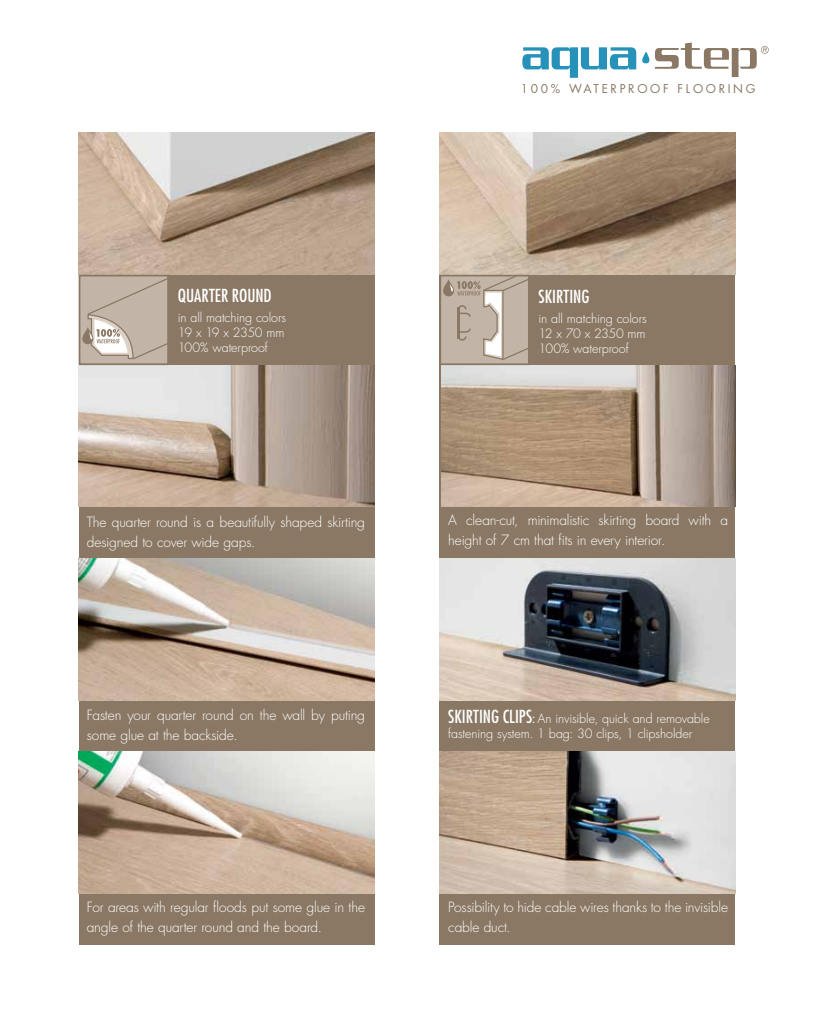
<style>
.page{position:relative;width:815px;height:1028px;background:#fff}
.page>*{position:absolute;margin:0;border:0;box-sizing:border-box;transform-origin:0 0}
.t1{font:condensed 17.5px "Futura Std";color:#fff}
.t2{font:300 13.75px/20px "Futura Std";letter-spacing:-.01em;color:#fff}
.t3{font:300 12.5px/15px "Futura Std";letter-spacing:-.01em;color:#fff}
.t4{font:11.75px "Futura Std";letter-spacing:.225em;color:#8a7864}
.s1{font-weight:400;font-stretch:condensed;font-size:17.5px}
.s2{font-weight:400;font-stretch:condensed}
</style>
<div class="page">
<div style="left:439px;top:133px;width:296px;height:232px;background:#8a7864"></div>
<div style="left:439px;top:365px;width:296px;height:193px;background:#8a7864"></div>
<div style="left:439px;top:558px;width:296px;height:193px;background:#8a7864"></div>
<div style="left:439px;top:751px;width:296px;height:193px;background:#8a7864"></div>
<svg style="left:522px;top:43px;width:247px;height:35px"></svg>
<img style="left:439px;top:558px;width:296px;height:142px">
<img style="left:441px;top:365px;width:294px;height:142px">
<img style="left:439px;top:751px;width:296px;height:142px">
<img style="left:439px;top:133px;width:296px;height:142px">
<div style="left:439px;top:275px;width:91px;height:90px;background:#c2b5a7;border:2px solid #8a7864"></div>
<svg style="left:443px;top:274px;width:102px;height:87px"></svg>
<div style="left:79px;top:133px;width:296px;height:232px;background:#8a7864"></div>
<div style="left:79px;top:365px;width:296px;height:193px;background:#8a7864"></div>
<div style="left:79px;top:558px;width:296px;height:193px;background:#8a7864"></div>
<div style="left:79px;top:751px;width:296px;height:193px;background:#8a7864"></div>
<img style="left:79px;top:751px;width:296px;height:142px">
<img style="left:79px;top:365px;width:296px;height:142px">
<img style="left:79px;top:558px;width:296px;height:142px">
<img style="left:79px;top:133px;width:296px;height:142px">
<div style="left:79px;top:275px;width:90px;height:90px;background:#c2b5a7;border:2px solid #8a7864"></div>
<svg style="left:82px;top:276px;width:87px;height:84px"></svg>
<p class="t4" style="left:521px;top:81px;width:236px">100% WATERPROOF FLOORING</p>
<p class="t1" style="left:178px;top:284px;width:93px">QUARTER ROUND</p>
<p class="t3" style="left:178px;top:310px;width:110px">in all matching colors<br>19 x 19 x 2350 mm<br>100% waterproof</p>
<p class="t1" style="left:539px;top:286px;width:52px">SKIRTING</p>
<p class="t3" style="left:539px;top:311px;width:110px;text-align:justify">in all matching colors 12 x 70 x 2350 mm 100% waterproof</p>
<p class="t2" style="left:87px;top:512px;width:280px">The quarter round is a beautifully shaped skirting designed to cover wide gaps.</p>
<p class="t2" style="left:448px;top:511px;width:281px">A clean-cut, minimalistic skirting board with a height of 7 cm that fits in every interior.</p>
<p class="t2" style="left:87px;top:705px;width:280px">Fasten your quarter round on the wall by puting some glue at the backside.</p>
<p class="t3" style="left:448px;top:711px;width:263px"><span class="s1">SKIRTING CLIPS</span><span class="s2">:</span> An invisible, quick and removable fastening system. 1 bag: 30 clips, 1 clipsholder</p>
<p class="t2" style="left:87px;top:897px;width:280px">For areas with regular floods put some glue in the angle of the quarter round and the board.</p>
<p class="t2" style="left:448px;top:897px;width:281px">Possibility to hide cable wires thanks to the invisible cable duct.</p>
</div>
